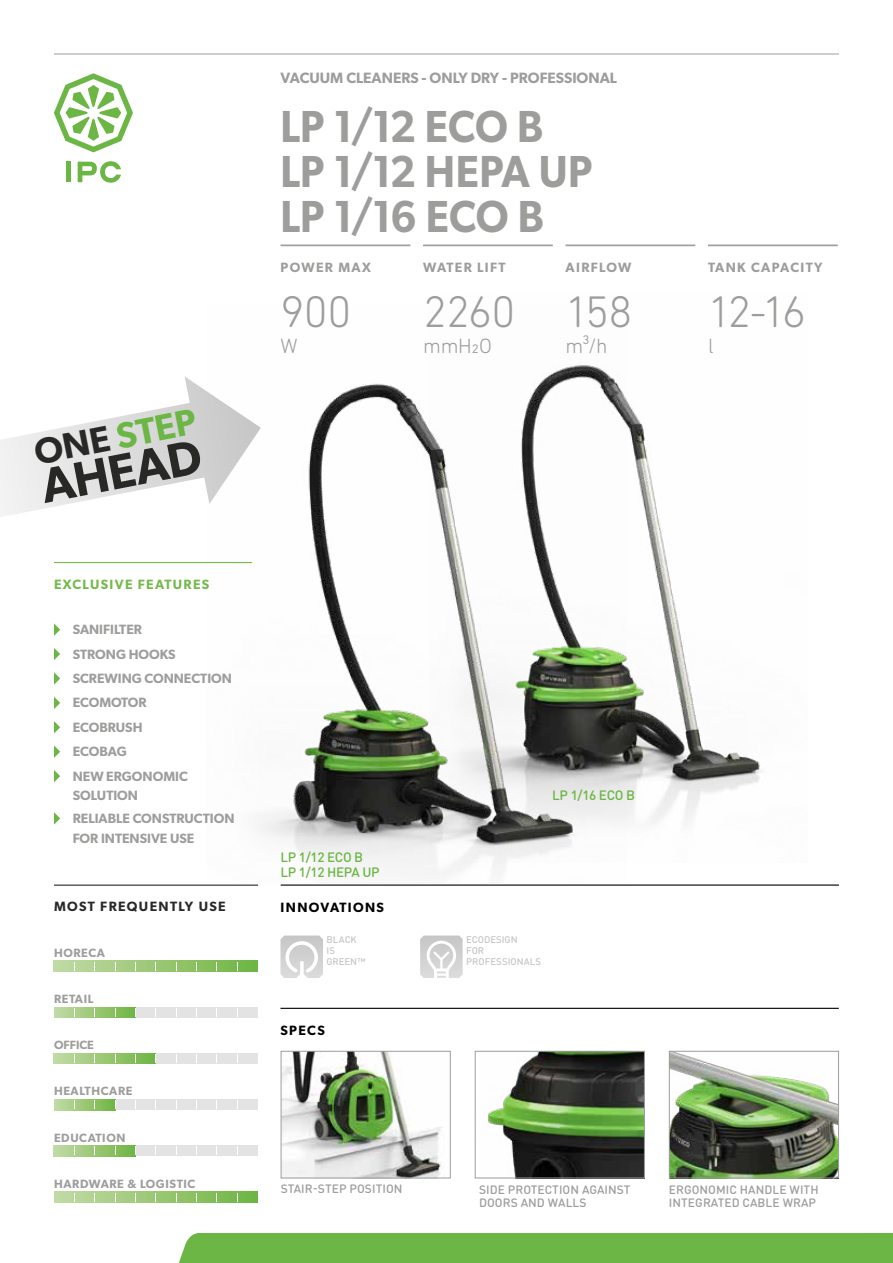
<style>
.page{position:relative;width:893px;height:1263px;background:#fff}
.page>*{position:absolute;margin:0;border:0;box-sizing:border-box;transform-origin:0 0}
.t1{font:600 48.9px "Gibson";color:#282827}
.t2{font:600 45px/45px "Gibson";letter-spacing:-.005em;color:#9d9d9c;scale:.93 1}
.t3{font:300 45px "DIN Next Rounded LT Pro";letter-spacing:-.015em;color:#9d9d9c}
.t4{font:600 36.45px "Gibson";color:#6bb644}
.t5{font:300 21px "DIN Next Rounded LT Pro";letter-spacing:-.01em;color:#9d9d9c}
.t6{font:600 15px "Gibson";color:#9d9d9c}
.t7{font:600 13.5px/24.5px "Gibson";color:#9d9d9c}
.t8{font:600 13.5px "Gibson";letter-spacing:.1em;color:#9d9d9c}
.t9{font:500 13.5px/14.9px "DIN Round Pro";letter-spacing:-.025em;color:#6bb644}
.t10{font:600 13.5px "Gibson";letter-spacing:.1em;color:#76b94d}
.t11{font:600 13.5px "Gibson";letter-spacing:.1em;color:#282827}
.t12{font:600 13.5px "Gibson";letter-spacing:.1em;color:#000}
.t13{font:500 12px/13.5px "DIN Round Pro";letter-spacing:.005em;color:#9d9d9c}
.t14{font:600 12px "Gibson";letter-spacing:.05em;color:#9d9d9c}
.t15{font:500 9.6px/11.2px "DIN Round Pro";letter-spacing:-.005em;color:#c6c6c6}
.s1{color:#282827}
</style>
<div class="page">
<hr style="left:54px;top:54px;width:785px;height:1px;background:#9d9d9c">
<div style="left:66px;top:162px;width:5px;height:20px;background:#6bb644"></div>
<svg style="left:78px;top:161px;width:43px;height:22px"></svg>
<svg style="left:54px;top:73px;width:79px;height:79px"></svg>
<div style="left:179px;top:1233px;width:714px;height:30px;background:#6bb644"></div>
<img style="left:626px;top:399px;width:136px;height:425px">
<img style="left:671px;top:1053px;width:166px;height:123px">
<div style="left:669px;top:1051px;width:170px;height:127px;border:1px solid #9d9d9c"></div>
<img style="left:283px;top:1053px;width:159px;height:123px">
<div style="left:281px;top:1051px;width:170px;height:127px;border:1px solid #9d9d9c"></div>
<img style="left:487px;top:1053px;width:156px;height:123px">
<div style="left:475px;top:1051px;width:170px;height:127px;border:1px solid #9d9d9c"></div>
<hr style="left:281px;top:884px;width:558px;height:2px;background:#000">
<hr style="left:280px;top:1008px;width:559px;height:1px;background:#000">
<hr style="left:54px;top:562px;width:198px;height:1px;background:#76b94d">
<svg style="left:54px;top:623px;width:6px;height:13px"></svg>
<svg style="left:54px;top:648px;width:6px;height:12px"></svg>
<svg style="left:54px;top:672px;width:6px;height:13px"></svg>
<svg style="left:54px;top:697px;width:6px;height:12px"></svg>
<svg style="left:54px;top:721px;width:6px;height:12px"></svg>
<svg style="left:54px;top:745px;width:6px;height:13px"></svg>
<svg style="left:54px;top:770px;width:6px;height:12px"></svg>
<svg style="left:54px;top:812px;width:6px;height:13px"></svg>
<svg style="left:280px;top:935px;width:43px;height:43px"></svg>
<svg style="left:420px;top:935px;width:43px;height:43px"></svg>
<hr style="left:54px;top:884px;width:204px;height:2px;background:#282827">
<div style="left:54px;top:1099px;width:204px;height:11px;background:#e3e3e3"></div>
<svg style="left:54px;top:1099px;width:61px;height:11px"></svg>
<svg style="left:54px;top:961px;width:204px;height:10px;background:#9cca79"></svg>
<div style="left:54px;top:1053px;width:204px;height:11px;background:#e3e3e3"></div>
<svg style="left:54px;top:1053px;width:102px;height:11px"></svg>
<div style="left:54px;top:1007px;width:204px;height:11px;background:#e3e3e3"></div>
<svg style="left:54px;top:1007px;width:82px;height:11px"></svg>
<div style="left:54px;top:1145px;width:204px;height:11px;background:#e3e3e3"></div>
<svg style="left:54px;top:1146px;width:81px;height:10px"></svg>
<svg style="left:54px;top:1192px;width:204px;height:10px;background:#9cca79"></svg>
<img style="left:206px;top:365px;width:420px;height:512px">
<hr style="left:281px;top:244px;width:129px;height:2px;background:#9d9d9c">
<hr style="left:423px;top:244px;width:130px;height:2px;background:#9d9d9c">
<hr style="left:566px;top:244px;width:129px;height:2px;background:#9d9d9c">
<hr style="left:708px;top:244px;width:130px;height:2px;background:#9d9d9c">
<svg style="left:0;top:376px;width:261px;height:153px"></svg>
<h3 class="t4" style="left:30px;top:431px;width:166px;rotate:-11deg"><span class="s1">ONE</span> STEP</h3>
<h1 class="t1" style="left:36px;top:458px;width:164px;rotate:-11deg">AHEAD</h1>
<p class="t10" style="left:54px;top:576px;width:157px">EXCLUSIVE FEATURES</p>
<p class="t7" style="left:73px;top:617px;width:161px">SANIFILTER<br>STRONG HOOKS<br>SCREWING CONNECTION<br>ECOMOTOR<br>ECOBRUSH<br>ECOBAG<br>NEW ERGONOMIC</p>
<p class="t7" style="left:73px;top:784px;width:163px;line-height:22.8px">SOLUTION<br>RELIABLE CONSTRUCTION</p>
<p class="t7" style="left:73px;top:825px;width:123px">FOR INTENSIVE USE</p>
<p class="t11" style="left:54px;top:898px;width:173px">MOST FREQUENTLY USE</p>
<p class="t14" style="left:54px;top:945px;width:53px">HORECA</p>
<p class="t14" style="left:54px;top:992px;width:41px">RETAIL</p>
<p class="t14" style="left:54px;top:1038px;width:41px">OFFICE</p>
<p class="t14" style="left:54px;top:1084px;width:80px">HEALTHCARE</p>
<p class="t14" style="left:54px;top:1130px;width:73px">EDUCATION</p>
<p class="t14" style="left:54px;top:1176px;width:143px">HARDWARE &amp; LOGISTIC</p>
<p class="t6" style="left:281px;top:69px;width:338px">VACUUM CLEANERS - ONLY DRY - PROFESSIONAL</p>
<h2 class="t2" style="left:281px;top:103px;width:337px">LP 1/12 ECO B<br>LP 1/12 HEPA UP<br>LP 1/16 ECO B</h2>
<p class="t8" style="left:281px;top:259px;width:92px">POWER MAX</p>
<p class="t8" style="left:423px;top:259px;width:84px">WATER LIFT</p>
<p class="t8" style="left:566px;top:259px;width:67px">AIRFLOW</p>
<p class="t8" style="left:708px;top:259px;width:116px">TANK CAPACITY</p>
<h2 class="t3" style="left:281px;top:286px;width:72px">900</h2>
<h3 class="t5" style="left:281px;top:333px;width:19px">W</h3>
<h2 class="t3" style="left:423px;top:286px;width:94px">2260</h2>
<h3 class="t5" style="left:423px;top:333px;width:70px">mmH2O</h3>
<h2 class="t3" style="left:566px;top:286px;width:68px">158</h2>
<h3 class="t5" style="left:566px;top:333px;width:44px">m³/h</h3>
<h2 class="t3" style="left:708px;top:286px;width:100px">12-16</h2>
<h3 class="t5" style="left:708px;top:333px;width:7px">l</h3>
<p class="t9" style="left:552px;top:787px;width:84px">LP 1/16 ECO B</p>
<p class="t9" style="left:280px;top:849px;width:101px">LP 1/12 ECO B<br>LP 1/12 HEPA UP</p>
<p class="t12" style="left:281px;top:899px;width:105px">INNOVATIONS</p>
<p class="t15" style="left:327px;top:933px;width:41px">BLACK<br>IS<br>GREEN™</p>
<p class="t15" style="left:466px;top:933px;width:76px">ECODESIGN<br>FOR<br>PROFESSIONALS</p>
<p class="t12" style="left:280px;top:1022px;width:46px">SPECS</p>
<p class="t13" style="left:281px;top:1182px;width:123px">STAIR-STEP POSITION</p>
<p class="t13" style="left:479px;top:1182px;width:153px">SIDE PROTECTION AGAINST<br>DOORS AND WALLS</p>
<p class="t13" style="left:669px;top:1182px;width:151px">ERGONOMIC HANDLE WITH<br>INTEGRATED CABLE WRAP</p>
</div>
